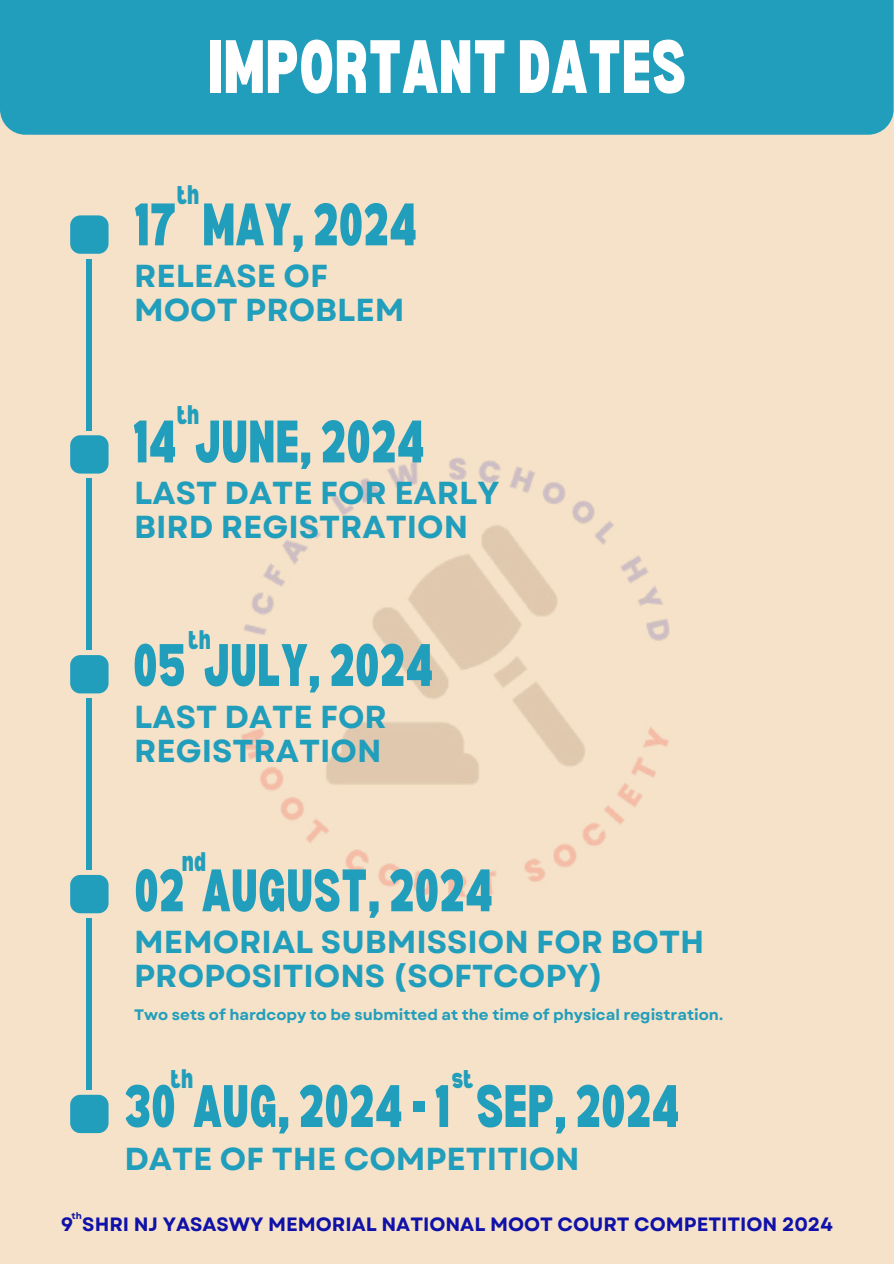
<style>
.page{position:relative;width:894px;height:1264px;background:#fff}
.page>*{position:absolute;margin:0;border:0;box-sizing:border-box;transform-origin:0 0}
.t1{font:900 condensed 73.8px "Bernoru";color:#fff}
.t2{font:900 condensed 58.65px "Bernoru";color:#219ebc}
.t3{font:700 31.8px/33.8px "Garet";color:#219ebc}
.t4{font:900 condensed 26.25px "Bernoru";color:#219ebc}
.t5{font:700 19.2px "Garet";color:#0f11a8}
.t6{font:700 15.15px "Garet";color:#219ebc}
.t7{font:700 9.15px "Garet";color:#0f11a8}
</style>
<div class="page">
<div style="left:0;top:0;width:893px;height:1263px;background:#f5e2c8"></div>
<div style="left:0;top:0;width:893px;height:135px;background:#219ebc"></div>
<div style="left:87px;top:259px;width:5px;height:171px;background:#219ebc"></div>
<div style="left:87px;top:478px;width:5px;height:172px;background:#219ebc"></div>
<div style="left:87px;top:698px;width:5px;height:171px;background:#219ebc"></div>
<div style="left:87px;top:918px;width:5px;height:171px;background:#219ebc"></div>
<svg style="left:70px;top:215px;width:38px;height:39px"></svg>
<svg style="left:70px;top:435px;width:38px;height:38px"></svg>
<svg style="left:70px;top:655px;width:38px;height:38px"></svg>
<svg style="left:70px;top:875px;width:38px;height:38px"></svg>
<svg style="left:70px;top:1094px;width:38px;height:39px"></svg>
<img style="left:241px;top:457px;width:429px;height:441px">
<h1 class="t1" style="left:207px;top:24px;width:480px">IMPORTANT DATES</h1>
<p class="t4" style="left:177px;top:179px;width:24px">th</p>
<h2 class="t2" style="left:134px;top:191px;width:284px">17 MAY, 2024</h2>
<p class="t3" style="left:134px;top:259px;width:272px">RELEASE OF<br>MOOT PROBLEM</p>
<p class="t4" style="left:177px;top:399px;width:24px">th</p>
<h2 class="t2" style="left:133px;top:408px;width:293px">14 JUNE, 2024</h2>
<p class="t3" style="left:134px;top:476px;width:367px">LAST DATE FOR EARLY<br>BIRD REGISTRATION</p>
<p class="t4" style="left:188px;top:624px;width:24px">th</p>
<h2 class="t2" style="left:133px;top:631px;width:302px">05 JULY, 2024</h2>
<p class="t3" style="left:134px;top:700px;width:254px">LAST DATE FOR<br>REGISTRATION</p>
<p class="t4" style="left:182px;top:846px;width:26px">nd</p>
<h2 class="t2" style="left:134px;top:856px;width:360px">02 AUGUST, 2024</h2>
<p class="t3" style="left:134px;top:925px;width:571px">MEMORIAL SUBMISSION FOR BOTH<br>PROPOSITIONS (SOFTCOPY)</p>
<p class="t6" style="left:134px;top:1004px;width:590px">Two sets of hardcopy to be submitted at the time of physical registration.</p>
<p class="t4" style="left:170px;top:1063px;width:24px">th</p>
<p class="t4" style="left:452px;top:1063px;width:23px">st</p>
<h2 class="t2" style="left:124px;top:1072px;width:556px">30 AUG, 2024 - 1 SEP, 2024</h2>
<p class="t3" style="left:124px;top:1142px;width:457px">DATE OF THE COMPETITION</p>
<p class="t7" style="left:72px;top:1209px;width:12px">th</p>
<p class="t5" style="left:61px;top:1209px;width:773px">9 SHRI NJ YASASWY MEMORIAL NATIONAL MOOT COURT COMPETITION 2024</p>
</div>
